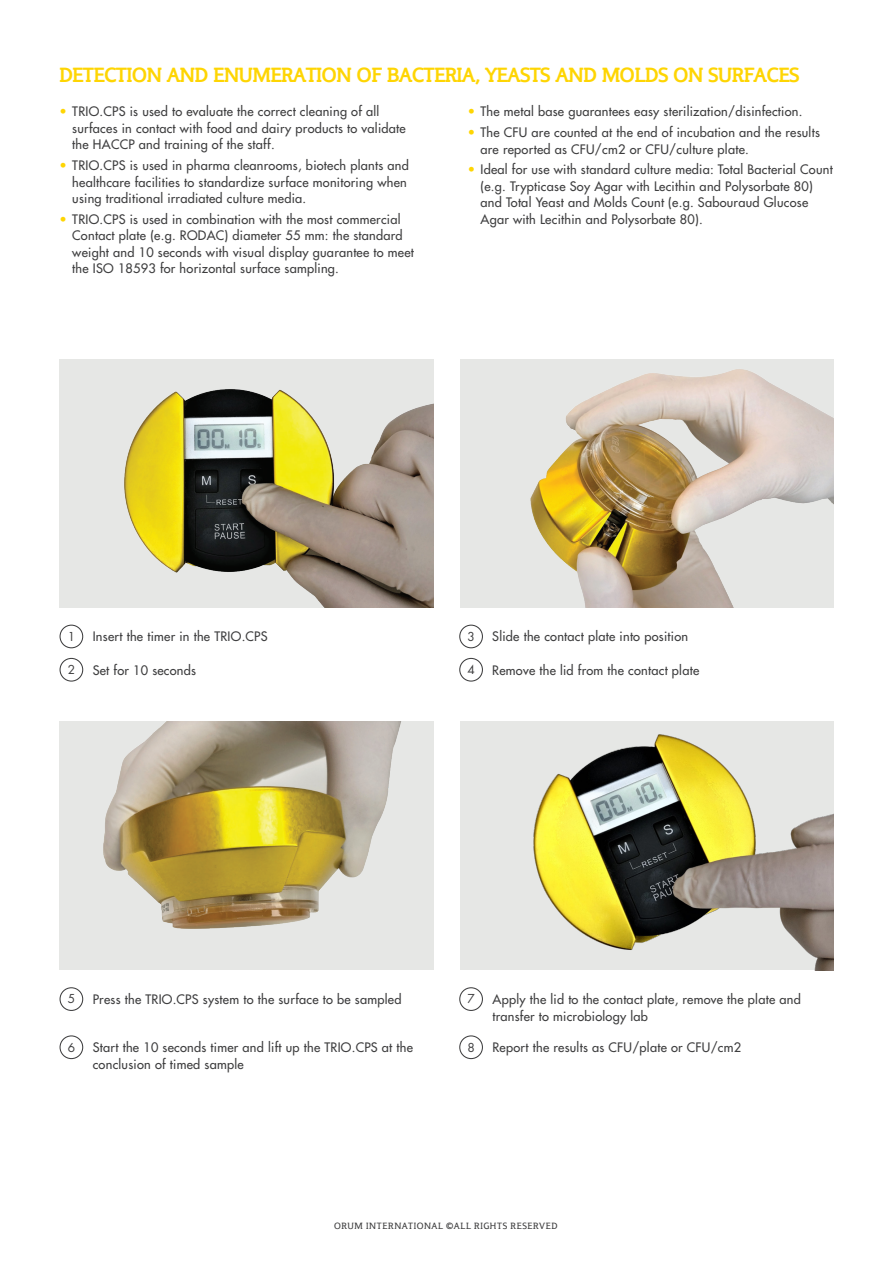
<style>
.page{position:relative;width:893px;height:1263px;background:#fff}
.page>*{position:absolute;margin:0;border:0;box-sizing:border-box;transform-origin:0 0}
.t1{font:700 19.5px "Steinem";color:#fed503}
.t2{font:500 12.75px/16.5px "Futura Std";letter-spacing:.02em;color:#3e3e3f}
.t3{font:12px "Futura Std";color:#3e3e3f}
.t4{font:9px "Steinem";letter-spacing:.085em;color:#3e3e3f}
.s1{color:#fed503}
</style>
<div class="page">
<div style="left:60px;top:359px;width:374px;height:248px;background:#e6e7e5"></div>
<img style="left:124px;top:389px;width:310px;height:218px">
<img style="left:60px;top:721px;width:374px;height:249px">
<div style="left:460px;top:359px;width:373px;height:248px;background:#e6e7e5"></div>
<img style="left:530px;top:369px;width:303px;height:238px">
<div style="left:460px;top:721px;width:373px;height:249px;background:#e6e7e5"></div>
<img style="left:533px;top:734px;width:300px;height:236px">
<div style="left:459px;top:625px;width:24px;height:23px;border:1px solid #3e3e3f;border-radius:50%"></div>
<div style="left:60px;top:625px;width:23px;height:23px;border:1px solid #3e3e3f;border-radius:50%"></div>
<div style="left:60px;top:987px;width:23px;height:24px;border:1px solid #3e3e3f;border-radius:50%"></div>
<div style="left:459px;top:987px;width:24px;height:24px;border:1px solid #3e3e3f;border-radius:50%"></div>
<div style="left:459px;top:658px;width:24px;height:24px;border:1px solid #3e3e3f;border-radius:50%"></div>
<div style="left:60px;top:658px;width:23px;height:24px;border:1px solid #3e3e3f;border-radius:50%"></div>
<div style="left:60px;top:1035px;width:23px;height:24px;border:1px solid #3e3e3f;border-radius:50%"></div>
<div style="left:459px;top:1035px;width:24px;height:24px;border:1px solid #3e3e3f;border-radius:50%"></div>
<p class="t1" style="left:60px;top:64px;width:741px">DETECTION AND ENUMERATION OF BACTERIA, YEASTS AND MOLDS ON SURFACES</p>
<p class="t2" style="left:72px;top:103px;width:335px;text-indent:-13px"><span class="s1">•</span> TRIO.CPS is used to evaluate the correct cleaning of all surfaces in contact with food and dairy products to validate the HACCP and training of the staff.</p>
<p class="t2" style="left:72px;top:157px;width:338px;text-indent:-13px"><span class="s1">•</span> TRIO.CPS is used in pharma cleanrooms, biotech plants and healthcare facilities to standardize surface monitoring when using traditional irradiated culture media.</p>
<p class="t2" style="left:72px;top:211px;width:343px;text-indent:-13px"><span class="s1">•</span> TRIO.CPS is used in combination with the most commercial Contact plate (e.g. RODAC) diameter 55 mm: the standard weight and 10 seconds with visual display guarantee to meet the ISO 18593 for horizontal surface sampling.</p>
<p class="t2" style="left:468px;top:103px;width:336px"><span class="s1">•</span> The metal base guarantees easy sterilization/disinfection.</p>
<p class="t2" style="left:480px;top:124px;width:341px;text-indent:-13px"><span class="s1">•</span> The CFU are counted at the end of incubation and the results are reported as CFU/cm2 or CFU/culture plate.</p>
<p class="t2" style="left:480px;top:161px;width:354px;text-indent:-13px"><span class="s1">•</span> Ideal for use with standard culture media: Total Bacterial Count (e.g. Trypticase Soy Agar with Lecithin and Polysorbate 80) and Total Yeast and Molds Count (e.g. Sabouraud Glucose Agar with Lecithin and Polysorbate 80).</p>
<p class="t2" style="left:93px;top:628px;width:176px">Insert the timer in the TRIO.CPS</p>
<p class="t3" style="left:68px;top:629px;width:9px">1</p>
<p class="t3" style="left:467px;top:629px;width:9px">3</p>
<p class="t2" style="left:492px;top:628px;width:197px">Slide the contact plate into position</p>
<p class="t2" style="left:93px;top:662px;width:105px">Set for 10 seconds</p>
<p class="t3" style="left:68px;top:662px;width:9px">2</p>
<p class="t3" style="left:467px;top:662px;width:9px">4</p>
<p class="t2" style="left:492px;top:662px;width:208px">Remove the lid from the contact plate</p>
<p class="t2" style="left:93px;top:991px;width:310px">Press the TRIO.CPS system to the surface to be sampled</p>
<p class="t2" style="left:492px;top:991px;width:310px">Apply the lid to the contact plate, remove the plate and transfer to microbiology lab</p>
<p class="t3" style="left:68px;top:991px;width:9px">5</p>
<p class="t3" style="left:467px;top:991px;width:9px">7</p>
<p class="t2" style="left:93px;top:1039px;width:322px">Start the 10 seconds timer and lift up the TRIO.CPS at the conclusion of timed sample</p>
<p class="t2" style="left:492px;top:1039px;width:250px">Report the results as CFU/plate or CFU/cm2</p>
<p class="t3" style="left:68px;top:1039px;width:9px">6</p>
<p class="t3" style="left:467px;top:1039px;width:9px">8</p>
<p class="t4" style="left:334px;top:1221px;width:225px">ORUM INTERNATIONAL ©ALL RIGHTS RESERVED</p>
</div>
